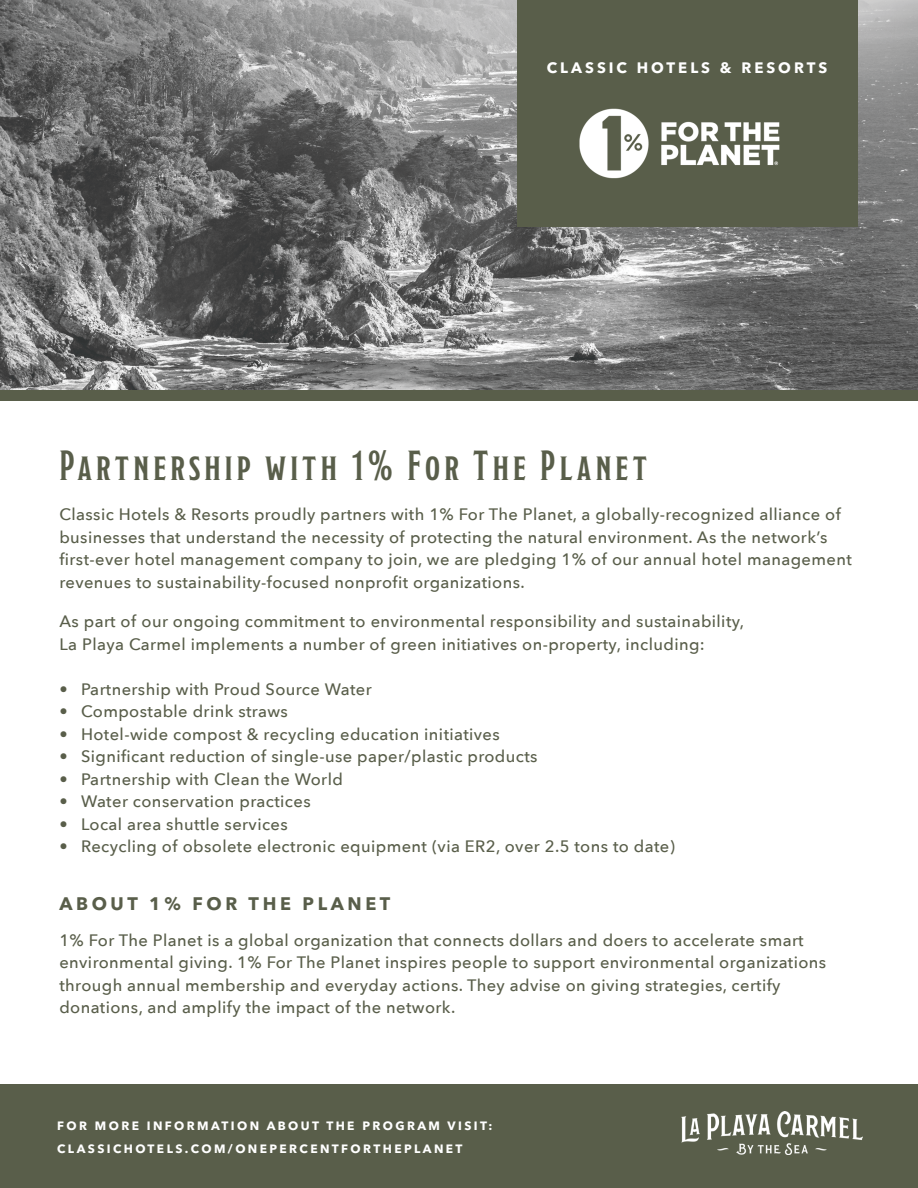
<style>
.page{position:relative;width:918px;height:1188px;background:#fff}
.page>*{position:absolute;margin:0;border:0;box-sizing:border-box;transform-origin:0 0}
.t1{font:300 42px "Modesto Condensed";letter-spacing:.1em;color:#595e4a}
.t2{font:700 18px "Avenir Next LT Pro";letter-spacing:.2em;color:#595e4a}
.t3{font:500 16.5px/22.5px "Avenir Next";letter-spacing:.025em;color:#595e4a}
.t4{font:700 15px "Avenir Next LT Pro";letter-spacing:.2em;color:#fff}
.t5{font:700 12px "Avenir Next LT Pro";letter-spacing:.2em;color:#fff}
</style>
<div class="page">
<img style="left:0;top:0;width:918px;height:390px">
<div style="left:0;top:390px;width:918px;height:11px;background:#595e4a"></div>
<div style="left:0;top:1084px;width:918px;height:104px;background:#595e4a"></div>
<div style="left:517px;top:0;width:340px;height:227px;background:#595e4a"></div>
<img style="left:579px;top:108px;width:201px;height:71px">
<img style="left:681px;top:1112px;width:181px;height:43px">
<p class="t4" style="left:547px;top:58px;width:282px">CLASSIC HOTELS &amp; RESORTS</p>
<p class="t1" style="left:59px;top:442px;width:589px">Partnership with 1% For The Planet</p>
<p class="t3" style="left:59px;top:503px;width:794px">Classic Hotels &amp; Resorts proudly partners with 1% For The Planet, a globally-recognized alliance of businesses that understand the necessity of protecting the natural environment. As the network’s first-ever hotel management company to join, we are pledging 1% of our annual hotel management revenues to sustainability-focused nonprofit organizations.</p>
<p class="t3" style="left:59px;top:610px;width:686px">As part of our ongoing commitment to environmental responsibility and sustainability,</p>
<p class="t3" style="left:59px;top:632px;width:647px">La Playa Carmel implements a number of green initiatives on-property, including:</p>
<p class="t3" style="left:59px;top:677px;width:314px">• Partnership with Proud Source Water</p>
<p class="t3" style="left:59px;top:700px;width:230px">• Compostable drink straws</p>
<p class="t3" style="left:59px;top:722px;width:442px">• Hotel-wide compost &amp; recycling education initiatives</p>
<p class="t3" style="left:59px;top:745px;width:480px">• Significant reduction of single-use paper/plastic products</p>
<p class="t3" style="left:59px;top:767px;width:285px">• Partnership with Clean the World</p>
<p class="t3" style="left:59px;top:790px;width:253px">• Water conservation practices</p>
<p class="t3" style="left:59px;top:812px;width:230px">• Local area shuttle services</p>
<p class="t3" style="left:59px;top:835px;width:617px">• Recycling of obsolete electronic equipment (via ER2, over 2.5 tons to date)</p>
<p class="t2" style="left:59px;top:893px;width:332px">ABOUT 1% FOR THE PLANET</p>
<p class="t3" style="left:59px;top:928px;width:768px">1% For The Planet is a global organization that connects dollars and doers to accelerate smart environmental giving. 1% For The Planet inspires people to support environmental organizations through annual membership and everyday actions. They advise on giving strategies, certify donations, and amplify the impact of the network.</p>
<p class="t5" style="left:57px;top:1119px;width:437px">FOR MORE INFORMATION ABOUT THE PROGRAM VISIT:</p>
<p class="t5" style="left:57px;top:1141px;width:407px">CLASSICHOTELS.COM/ONEPERCENTFORTHEPLANET</p>
</div>
